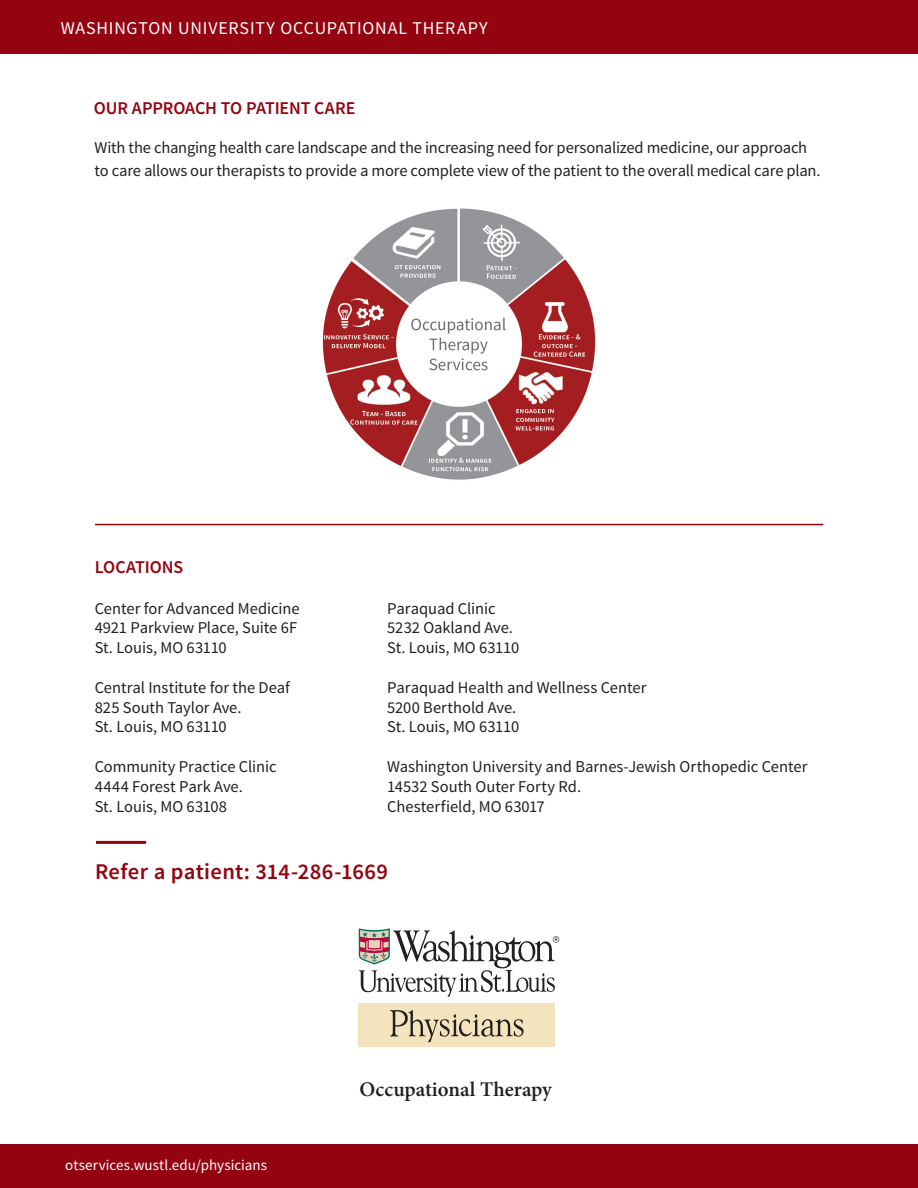
<style>
.page{position:relative;width:918px;height:1188px;background:#fff}
.page>*{position:absolute;margin:0;border:0;box-sizing:border-box;transform-origin:0 0}
.t1{font:600 22.5px "Source Sans Pro";letter-spacing:.015em;color:#940410}
.t2{font:600 20.85px "Minion Pro";letter-spacing:.005em;color:#231f20}
.t3{font:18px "Source Sans Pro";letter-spacing:.045em;color:#fff}
.t4{font:600 18px "Source Sans Pro";letter-spacing:-.005em;color:#940410}
.t5{font:16.5px/19.8px "Source Sans Pro";letter-spacing:-.005em;color:#231f20}
.t6{font:15px "Source Sans Pro";color:#fff}
</style>
<div class="page">
<div style="left:0;top:0;width:918px;height:54px;background:#940410"></div>
<div style="left:0;top:1145px;width:918px;height:43px;background:#940410"></div>
<hr style="left:95px;top:524px;width:728px;height:1px;background:#940410">
<img style="left:322px;top:208px;width:274px;height:272px">
<svg style="left:359px;top:928px;width:200px;height:69px"></svg>
<div style="left:359px;top:1004px;width:196px;height:43px;background:#f3e4bd"></div>
<svg style="left:390px;top:1010px;width:134px;height:32px"></svg>
<hr style="left:96px;top:841px;width:50px;height:3px;background:#940410">
<p class="t3" style="left:61px;top:17px;width:428px">WASHINGTON UNIVERSITY OCCUPATIONAL THERAPY</p>
<p class="t4" style="left:94px;top:96px;width:263px">OUR APPROACH TO PATIENT CARE</p>
<p class="t5" style="left:95px;top:137px;width:728px;line-height:22.5px">With the changing health care landscape and the increasing need for personalized medicine, our approach to care allows our therapists to provide a more complete view of the patient to the overall medical care plan.</p>
<p class="t4" style="left:95px;top:555px;width:90px">LOCATIONS</p>
<p class="t5" style="left:95px;top:598px;width:207px">Center for Advanced Medicine<br>4921 Parkview Place, Suite 6F<br>St. Louis, MO 63110</p>
<p class="t5" style="left:95px;top:678px;width:197px">Central Institute for the Deaf<br>825 South Taylor Ave.<br>St. Louis, MO 63110</p>
<p class="t5" style="left:95px;top:757px;width:183px">Community Practice Clinic<br>4444 Forest Park Ave.<br>St. Louis, MO 63108</p>
<p class="t5" style="left:387px;top:598px;width:134px">Paraquad Clinic<br>5232 Oakland Ave.<br>St. Louis, MO 63110</p>
<p class="t5" style="left:387px;top:678px;width:261px">Paraquad Health and Wellness Center<br>5200 Berthold Ave.<br>St. Louis, MO 63110</p>
<p class="t5" style="left:387px;top:757px;width:422px">Washington University and Barnes-Jewish Orthopedic Center<br>14532 South Outer Forty Rd.<br>Chesterfield, MO 63017</p>
<h1 class="t1" style="left:95px;top:857px;width:294px">Refer a patient: 314-286-1669</h1>
<p class="t6" style="left:65px;top:1155px;width:203px">otservices.wustl.edu/physicians</p>
<p class="t2" style="left:360px;top:1075px;width:194px">Occupational Therapy</p>
</div>
